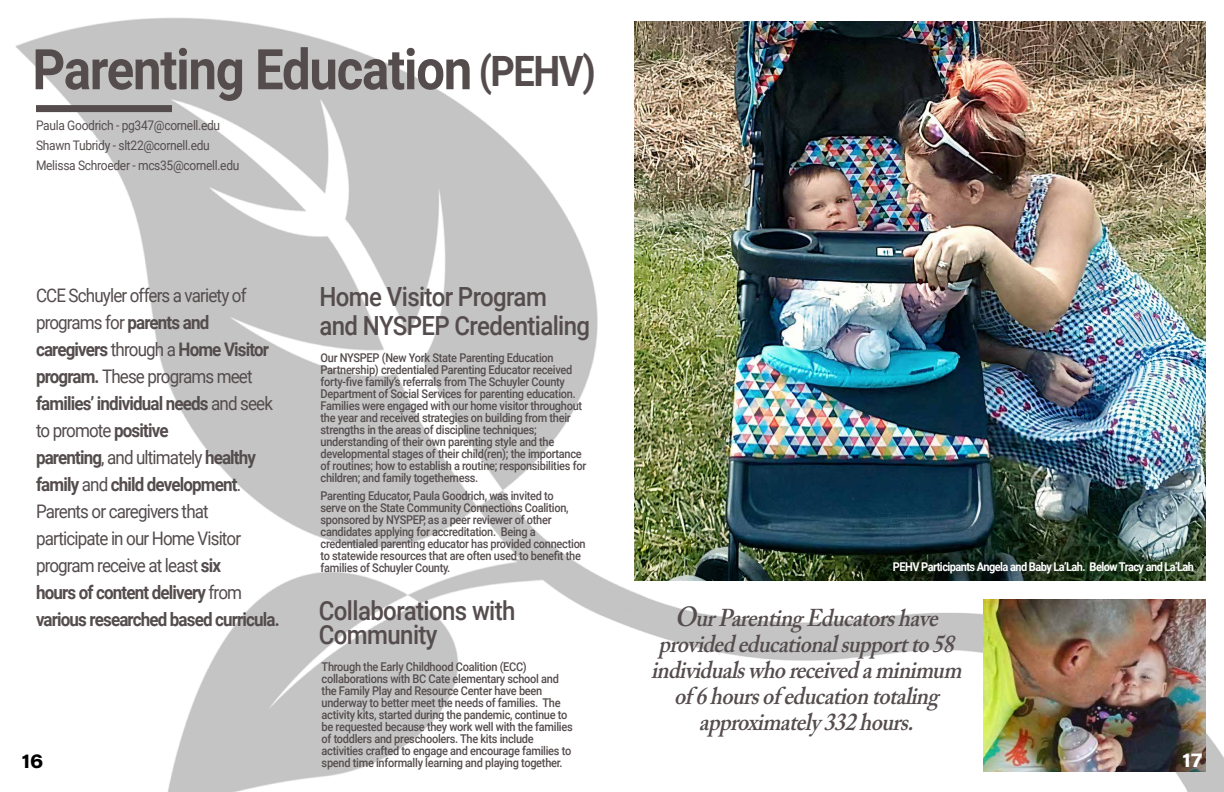
<style>
.page{position:relative;width:1224px;height:792px;background:#fff}
.page>*{position:absolute;margin:0;border:0;box-sizing:border-box;transform-origin:0 0}
.t1{font:700 56.1px "Roboto";letter-spacing:-.025em;color:#554c4d;scale:.91 1}
.t2{font:500 26.4px/29px "Roboto";letter-spacing:-.025em;color:#554c4d;scale:.91 1}
.t3{font:italic 600 24.2px/26px "Adobe Caslon Pro";color:#554c4d;text-align:center;scale:.91 1}
.t4{font:20px "Acumin Variable Concept";color:#000}
.t5{font:20px "Acumin Variable Concept";color:#fff}
.t6{font:18.7px/27px "Roboto";letter-spacing:-.05em;color:#544c4d;scale:.91 1}
.t7{font:13.2px/20px "Roboto";letter-spacing:-.025em;color:#544c4d;scale:.91 1}
.t8{font:500 12.1px/12px "Roboto";letter-spacing:-.025em;color:#554c4d;scale:.91 1}
.t9{font:700 12.1px "Roboto";letter-spacing:-.05em;color:#fff;scale:.91 1}
.s1{font-size:41.8px}
.s2{font-weight:700}
.s3{font-size:27.5px}
</style>
<div class="page">
<img style="left:15px;top:17px;width:1209px;height:775px">
<div style="left:36px;top:105px;width:136px;height:7px;background:#544c4d"></div>
<img style="left:634px;top:22px;width:572px;height:558px">
<img style="left:984px;top:599px;width:222px;height:173px">
<h1 class="t1" style="left:32px;top:30px;width:621px">Parenting Education <span class="s1">(PEHV)</span></h1>
<p class="t7" style="left:36px;top:115px;width:225px">Paula Goodrich - pg347@cornell.edu<br>Shawn Tubridy - slt22@cornell.edu<br>Melissa Schroeder - mcs35@cornell.edu</p>
<h2 class="t2" style="left:319px;top:281px;width:299px">Home Visitor Program and NYSPEP Credentialing</h2>
<p class="t6" style="left:36px;top:282px;width:269px">CCE Schuyler offers a variety of programs for <span class="s2">parents and caregivers</span> through a <span class="s2">Home Visitor program.</span> These programs meet <span class="s2">families’ individual needs</span> and seek to promote <span class="s2">positive<br>parenting</span>, and ultimately <span class="s2">healthy family</span> and <span class="s2">child development</span>.<br>Parents or caregivers that participate in our Home Visitor program receive at least <span class="s2">six<br>hours of content delivery</span> from <span class="s2">various researched based curricula.</span></p>
<p class="t8" style="left:321px;top:352px;width:293px">Our NYSPEP (New York State Parenting Education Partnership) credentialed Parenting Educator received forty-five family’s referrals from The Schuyler County Department of Social Services for parenting education.<br>Families were engaged with our home visitor throughout the year and received strategies on building from their strengths in the areas of discipline techniques; understanding of their own parenting style and the developmental stages of their child(ren); the importance of routines; how to establish a routine; responsibilities for children; and family togetherness.</p>
<p class="t8" style="left:321px;top:490px;width:293px">Parenting Educator, Paula Goodrich, was invited to<br>serve on the State Community Connections Coalition, sponsored by NYSPEP, as a peer reviewer of other candidates applying for accreditation. Being a credentialed parenting educator has provided connection to statewide resources that are often used to benefit the families of Schuyler County.</p>
<p class="t9" style="left:893px;top:558px;width:332px">PEHV Participants Angela and Baby La’Lah. Below Tracy and La’Lah</p>
<h2 class="t2" style="left:319px;top:598px;width:218px;line-height:24px">Collaborations with<br>Community</h2>
<h3 class="t3" style="left:651px;top:605px;width:352px"><span class="s3">O</span>urParentingEducatorshave providededucationalsupportto58 individualswhoreceivedaminimum of 6hoursof educationtotaling approximately332hours.</h3>
<p class="t8" style="left:322px;top:660px;width:277px">Through the Early Childhood Coalition (ECC) collaborations with BC Cate elementary school and the Family Play and Resource Center have been underway to better meet the needs of families. The activity kits, started during the pandemic, continue to be requested because they work well with the families of toddlers and preschoolers. The kits include activities crafted to engage and encourage families to spend time informally learning and playing together.</p>
<h3 class="t4" style="left:22px;top:748px;width:23px">16</h3>
<h3 class="t5" style="left:1182px;top:746px;width:22px">17</h3>
</div>
